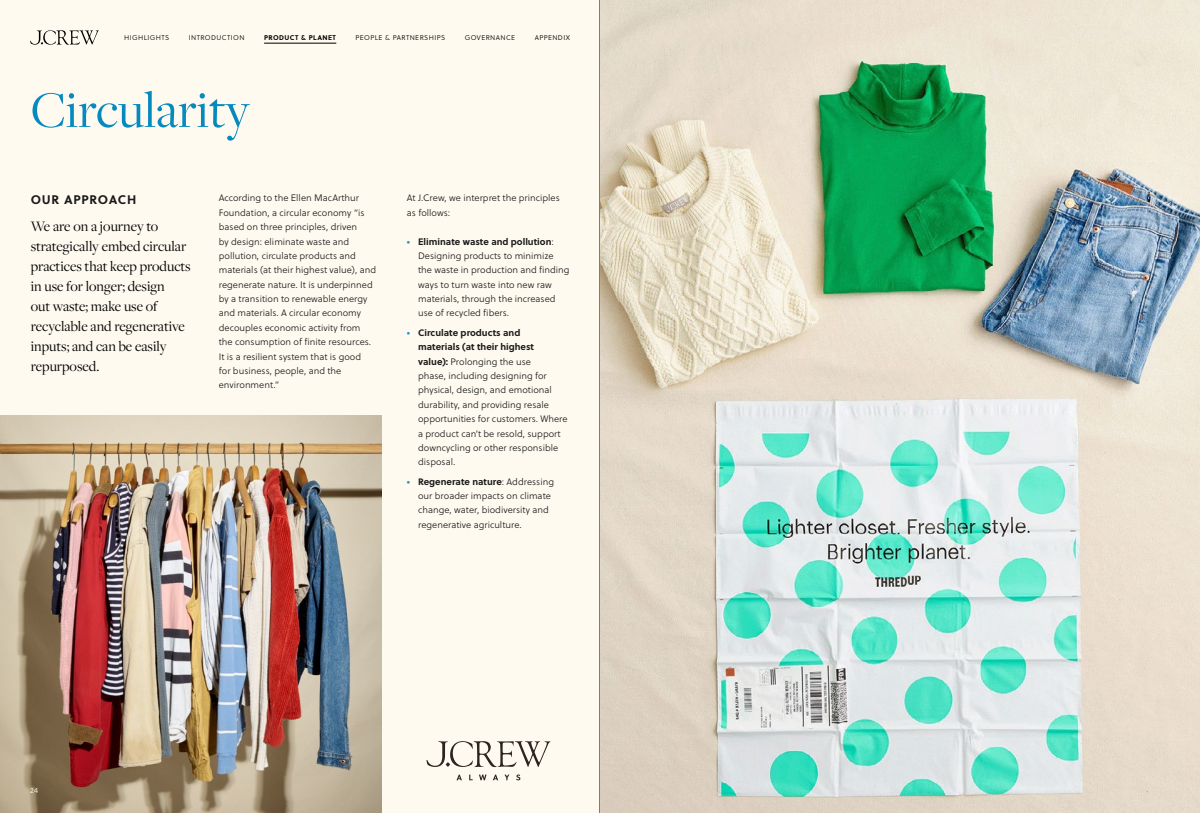
<style>
.page{position:relative;width:1200px;height:813px;background:#fff}
.page>*{position:absolute;margin:0;border:0;box-sizing:border-box;transform-origin:0 0}
.t1{font:53.12px "Freight Disp Pro";color:#048abf}
.t2{font:15px/20px "Freight Disp Pro";color:#000}
.t3{font:700 12.5px "Soleil";letter-spacing:.055em;color:#1a1a1a}
.t4{font:9.38px/14.4px "Soleil Lt";color:#1a1a1a}
.t5{font:700 9.38px/14.4px "Soleil";color:#1a1a1a}
.t6{font:7.5px "Soleil Lt";color:#fef6e1}
.t7{font:6.88px "Soleil Lt";letter-spacing:.06em;color:#000}
.t8{font:700 6.88px "Soleil";letter-spacing:.06em;color:#000}
.s1{color:#1d96c5}
.s2{font-family:"Soleil Lt";font-weight:400}
.s3{font-family:"Soleil";font-weight:700}
</style>
<div class="page">
<div style="left:0;top:0;width:1200px;height:812px;background:#fefaf0"></div>
<img style="left:600px;top:0;width:600px;height:812px">
<img style="left:0;top:415px;width:382px;height:397px">
<svg style="left:426px;top:741px;width:124px;height:26px"></svg>
<svg style="left:457px;top:774px;width:5px;height:6px"></svg>
<svg style="left:469px;top:774px;width:4px;height:6px"></svg>
<svg style="left:479px;top:774px;width:8px;height:6px"></svg>
<svg style="left:493px;top:774px;width:5px;height:6px"></svg>
<svg style="left:505px;top:774px;width:4px;height:6px"></svg>
<svg style="left:516px;top:774px;width:4px;height:6px"></svg>
<hr style="left:264px;top:43px;width:72px;height:1px;background:#000">
<svg style="left:30px;top:30px;width:69px;height:15px"></svg>
<p class="t7" style="left:124px;top:33px;width:47px">HIGHLIGHTS</p>
<p class="t7" style="left:189px;top:33px;width:57px">INTRODUCTION</p>
<p class="t8" style="left:264px;top:32px;width:73px">PRODUCT &amp; PLANET</p>
<p class="t7" style="left:355px;top:33px;width:91px">PEOPLE &amp; PARTNERSHIPS</p>
<p class="t7" style="left:465px;top:33px;width:52px">GOVERNANCE</p>
<p class="t7" style="left:535px;top:33px;width:37px">APPENDIX</p>
<h1 class="t1" style="left:31px;top:75px;width:220px">Circularity</h1>
<h3 class="t3" style="left:31px;top:190px;width:107px">OUR APPROACH</h3>
<h2 class="t2" style="left:31px;top:215px;width:161px">We are on a journey to strategically embed circular practices that keep products in use for longer; design<br>out waste; make use of recyclable and regenerative inputs; and can be easily repurposed.</h2>
<p class="t4" style="left:219px;top:191px;width:159px">According to the Ellen MacArthur Foundation, a circular economy “is based on three principles, driven<br>by design: eliminate waste and pollution, circulate products and materials (at their highest value), and regenerate nature. It is underpinned by a transition to renewable energy and materials. A circular economy decouples economic activity from the consumption of finite resources.<br>It is a resilient system that is good<br>for business, people, and the environment.”</p>
<p class="t4" style="left:407px;top:191px;width:154px">At J.Crew, we interpret the principles as follows:</p>
<p class="t5" style="left:407px;top:233px;width:148px"><span class="s1">•</span> Eliminate waste and pollution<span class="s2">:</span></p>
<p class="t4" style="left:418px;top:248px;width:153px">Designing products to minimize the waste in production and finding ways to turn waste into new raw materials, through the increased use of recycled fibers.</p>
<p class="t5" style="left:418px;top:325px;width:117px;text-indent:-11px"><span class="s1">•</span> Circulate products and materials (at their highest</p>
<p class="t4" style="left:418px;top:354px;width:151px"><span class="s3">value):</span> Prolonging the use<br>phase, including designing for physical, design, and emotional durability, and providing resale opportunities for customers. Where a product can’t be resold, support downcycling or other responsible disposal.</p>
<p class="t5" style="left:407px;top:473px;width:149px"><span class="s1">•</span> Regenerate nature<span class="s2">: Addressing</span></p>
<p class="t4" style="left:418px;top:488px;width:134px">our broader impacts on climate change, water, biodiversity and regenerative agriculture.</p>
<p class="t6" style="left:30px;top:785px;width:10px">24</p>
</div>
